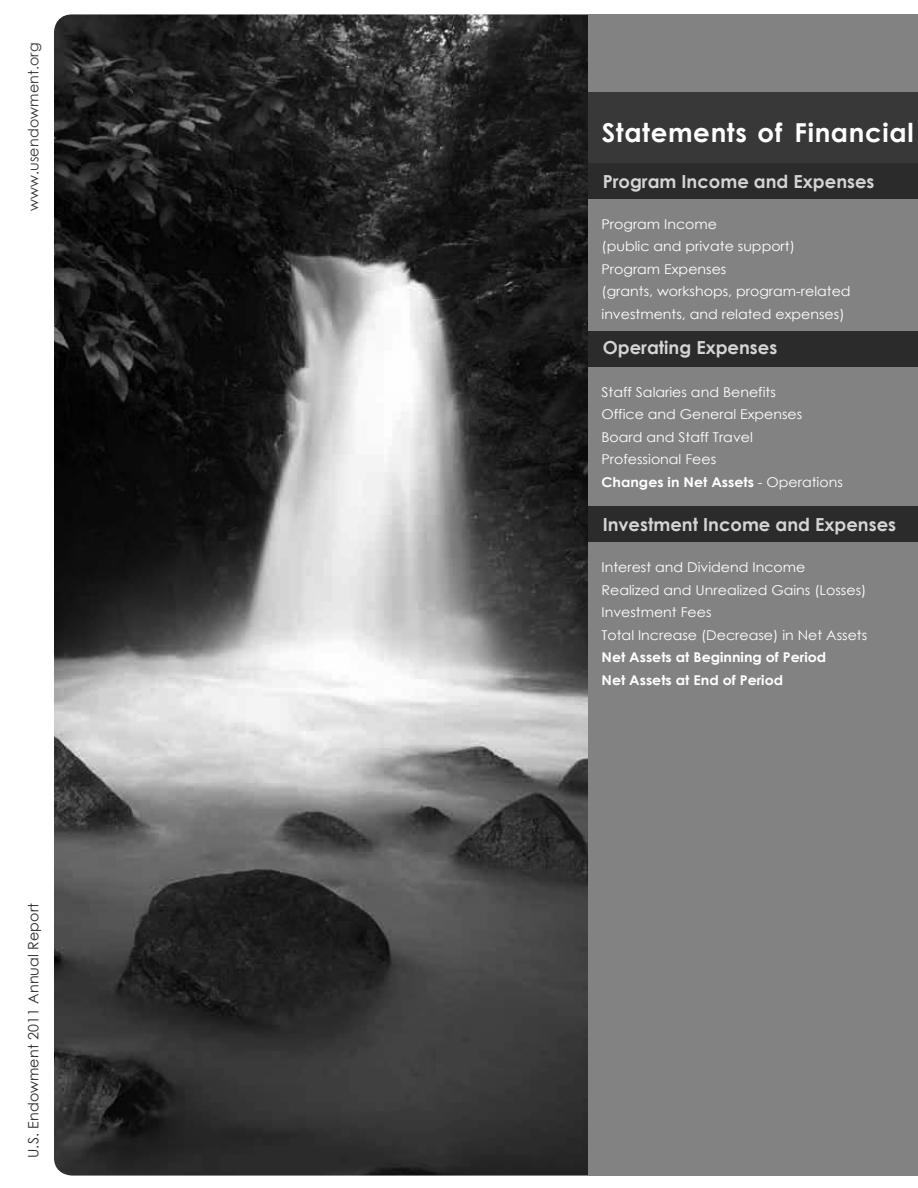
<style>
.page{position:relative;width:918px;height:1188px;background:#fff}
.page>*{position:absolute;margin:0;border:0;box-sizing:border-box;transform-origin:0 0}
.t1{font:700 26.1px "Century Gothic";letter-spacing:.025em;color:#fff}
.t2{font:700 18px "Century Gothic";color:#d4d4d4}
.t3{font:14.25px "Century Gothic";letter-spacing:.01em;color:#2b2b2b}
.t4{font:14.25px "Century Gothic";letter-spacing:.01em;color:#343434}
.t5{font:13.5px/22.5px "Century Gothic";color:#fff;scale:1.05 1}
.t6{font:700 13.5px/22.5px "Century Gothic";color:#fff;scale:1.05 1}
.s1{font-weight:700}
</style>
<div class="page">
<img style="left:54px;top:15px;width:864px;height:1161px">
<div style="left:588px;top:14px;width:330px;height:1161px;background:#828282"></div>
<div style="left:588px;top:163px;width:330px;height:36px;background:#2b2b2b"></div>
<div style="left:588px;top:331px;width:330px;height:36px;background:#2b2b2b"></div>
<div style="left:588px;top:506px;width:330px;height:36px;background:#2b2b2b"></div>
<div style="left:588px;top:92px;width:330px;height:71px;background:#383838"></div>
<p class="t4" style="left:25px;top:211px;width:170px;rotate:-90deg">www.usendowment.org</p>
<p class="t3" style="left:25px;top:1158px;width:256px;rotate:-90deg">U.S. Endowment 2011 Annual Report</p>
<h1 class="t1" style="left:602px;top:116px;width:313px">Statements of Financial</h1>
<h2 class="t2" style="left:603px;top:170px;width:273px">Program Income and Expenses</h2>
<p class="t5" style="left:602px;top:212px;width:239px">Program Income<br>(public and private support)<br>Program Expenses<br>(grants, workshops, program-related investments, and related expenses)</p>
<h2 class="t2" style="left:603px;top:336px;width:176px">Operating Expenses</h2>
<p class="t5" style="left:602px;top:381px;width:231px">Staff Salaries and Benefits<br>Office and General Expenses<br>Board and Staff Travel<br>Professional Fees<br><span class="s1">Changes in Net Assets</span> - Operations</p>
<h2 class="t2" style="left:603px;top:513px;width:295px">Investment Income and Expenses</h2>
<p class="t5" style="left:602px;top:556px;width:255px">Interest and Dividend Income<br>Realized and Unrealized Gains (Losses)<br>Investment Fees<br>Total Increase (Decrease) in Net Assets</p>
<p class="t6" style="left:602px;top:646px;width:216px">Net Assets at Beginning of Period<br>Net Assets at End of Period</p>
</div>
